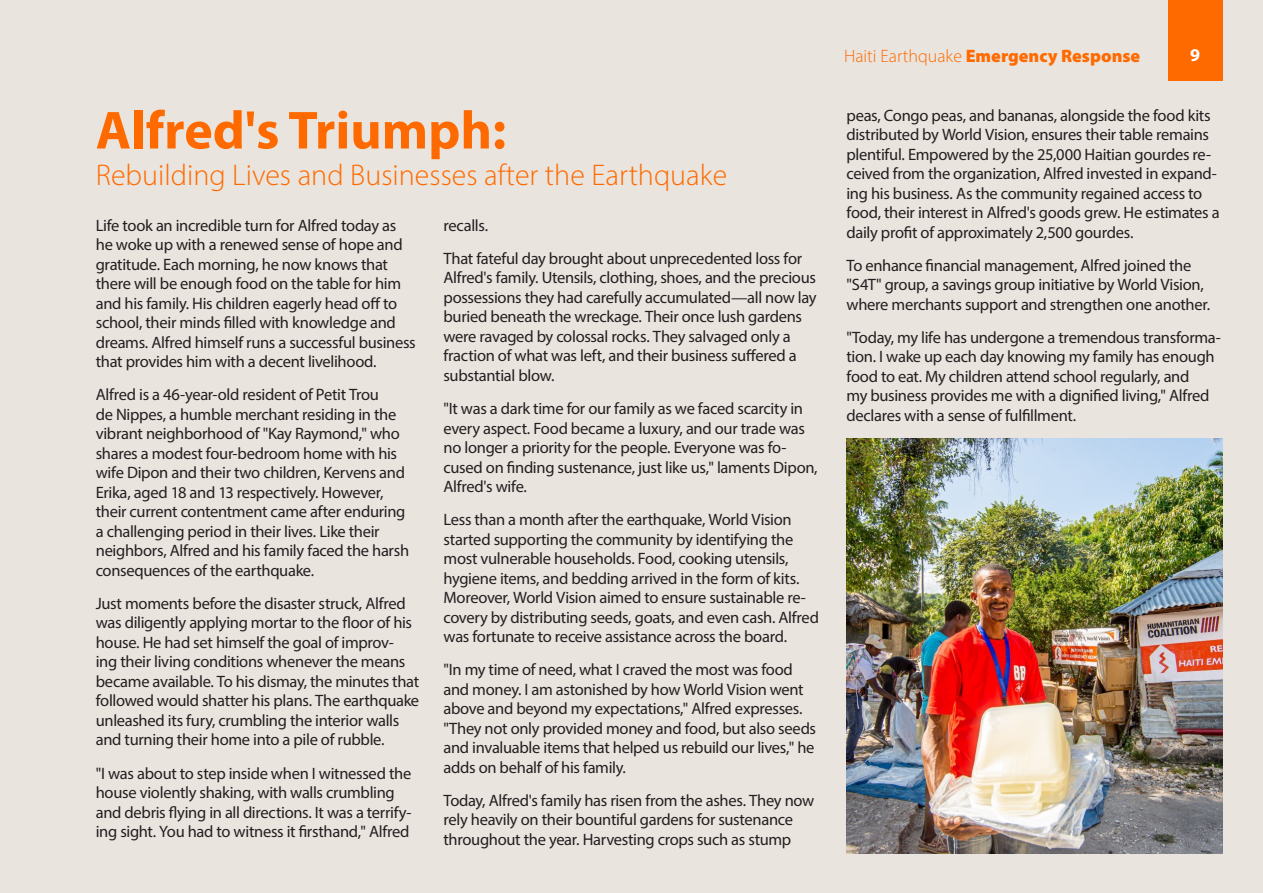
<style>
.page{position:relative;width:1263px;height:893px;background:#e9e4de}
.page>*{position:absolute;margin:0;border:0;box-sizing:border-box;transform-origin:0 0}
.t1{font:700 54px "Myriad Pro";color:#ff6a00}
.t2{font:300 30px "Myriad Pro";color:#ff6a00}
.t3{font:900 18px "Myriad Pro";color:#ff6a00}
.t4{font:700 18px "Myriad Pro";color:#fff}
.t5{font:16.5px/19.5px "Myriad Pro";letter-spacing:-.02em;color:#231f20}
.s1{font-weight:300}
</style>
<div class="page">
<div style="left:1167px;top:0;width:55px;height:81px;background:#ff6a00"></div>
<img style="left:846px;top:439px;width:376px;height:415px">
<p class="t1" style="left:96px;top:95px;width:412px">Alfred's Triumph:</p>
<p class="t2" style="left:96px;top:156px;width:633px">Rebuilding Lives and Businesses after the Earthquake</p>
<p class="t5" style="left:96px;top:215px;width:321px">Life took an incredible turn for Alfred today as he woke up with a renewed sense of hope and gratitude. Each morning, he now knows that there will be enough food on the table for him and his family. His children eagerly head off to school, their minds filled with knowledge and dreams. Alfred himself runs a successful business that provides him with a decent livelihood.</p>
<p class="t5" style="left:96px;top:385px;width:315px">Alfred is a 46-year-old resident of Petit Trou<br>de Nippes, a humble merchant residing in the vibrant neighborhood of "Kay Raymond," who shares a modest four-bedroom home with his wife Dipon and their two children, Kervens and Erika, aged 18 and 13 respectively. However, their current contentment came after enduring a challenging period in their lives. Like their neighbors, Alfred and his family faced the harsh consequences of the earthquake.</p>
<p class="t5" style="left:96px;top:593px;width:325px">Just moments before the disaster struck, Alfred was diligently applying mortar to the floor of his house. He had set himself the goal of improv&shy;ing their living conditions whenever the means became available. To his dismay, the minutes that followed would shatter his plans. The earthquake unleashed its fury, crumbling the interior walls and turning their home into a pile of rubble.</p>
<p class="t5" style="left:96px;top:763px;width:317px">"I was about to step inside when I witnessed the house violently shaking, with walls crumbling and debris flying in all directions. It was a terrify&shy;ing sight. You had to witness it firsthand," Alfred</p>
<p class="t5" style="left:443px;top:215px;width:46px">recalls.</p>
<p class="t5" style="left:443px;top:248px;width:375px">That fateful day brought about unprecedented loss for Alfred's family. Utensils, clothing, shoes, and the precious possessions they had carefully accumulated—all now lay buried beneath the wreckage. Their once lush gardens were ravaged by colossal rocks. They salvaged only a fraction of what was left, and their business suffered a substantial blow.</p>
<p class="t5" style="left:443px;top:398px;width:376px">"It was a dark time for our family as we faced scarcity in every aspect. Food became a luxury, and our trade was no longer a priority for the people. Everyone was fo&shy;cused on finding sustenance, just like us," laments Dipon, Alfred's wife.</p>
<p class="t5" style="left:443px;top:509px;width:377px">Less than a month after the earthquake, World Vision started supporting the community by identifying the most vulnerable households. Food, cooking utensils, hygiene items, and bedding arrived in the form of kits.<br>Moreover, World Vision aimed to ensure sustainable re&shy;covery by distributing seeds, goats, and even cash. Alfred was fortunate to receive assistance across the board.</p>
<p class="t5" style="left:443px;top:659px;width:374px">"In my time of need, what I craved the most was food and money. I am astonished by how World Vision went above and beyond my expectations," Alfred expresses. "They not only provided money and food, but also seeds and invaluable items that helped us rebuild our lives," he adds on behalf of his family.</p>
<p class="t5" style="left:443px;top:790px;width:372px">Today, Alfred's family has risen from the ashes. They now rely heavily on their bountiful gardens for sustenance throughout the year. Harvesting crops such as stump</p>
<p class="t3" style="left:844px;top:44px;width:298px"><span class="s1">Haiti Earthquake</span> Emergency Response</p>
<p class="t4" style="left:1190px;top:43px;width:11px">9</p>
<p class="t5" style="left:846px;top:105px;width:375px">peas, Congo peas, and bananas, alongside the food kits distributed by World Vision, ensures their table remains plentiful. Empowered by the 25,000 Haitian gourdes re&shy;ceived from the organization, Alfred invested in expand&shy;ing his business. As the community regained access to food, their interest in Alfred's goods grew. He estimates a daily profit of approximately 2,500 gourdes.</p>
<p class="t5" style="left:846px;top:255px;width:365px">To enhance financial management, Alfred joined the "S4T" group, a savings group initiative by World Vision, where merchants support and strengthen one another.</p>
<p class="t5" style="left:846px;top:327px;width:376px">"Today, my life has undergone a tremendous transforma&shy;tion. I wake up each day knowing my family has enough food to eat. My children attend school regularly, and<br>my business provides me with a dignified living," Alfred declares with a sense of fulfillment.</p>
</div>
